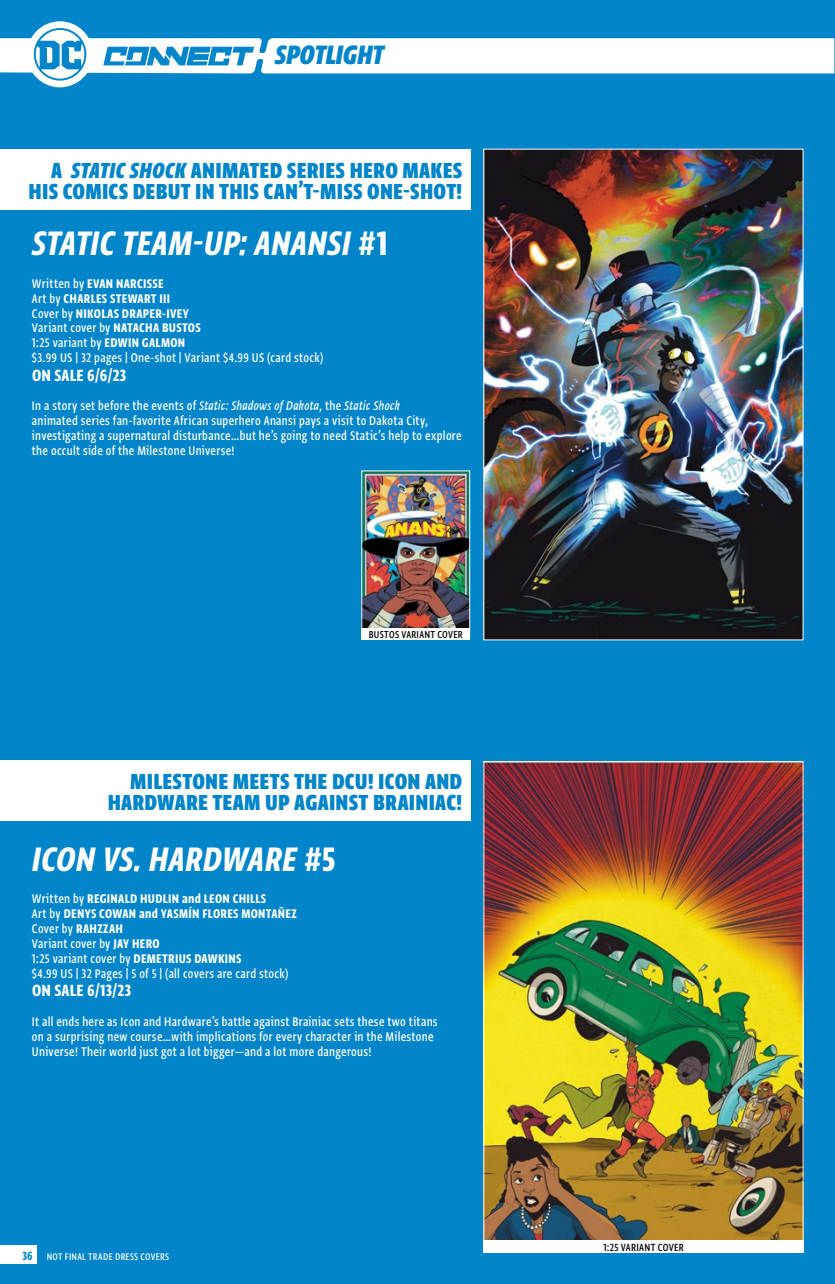
<style>
.page{position:relative;width:835px;height:1284px;background:#0085ca}
.page>*{position:absolute;margin:0;border:0;box-sizing:border-box;transform-origin:0 0}
.t1{font:40.25px "Greta Sans Cnd Std Bld Ita";letter-spacing:.005em;color:#fff}
.t2{font:31.5px "Greta Sans Cnd Std Hea Ita";letter-spacing:-.01em;color:#0085ca}
.t3{font:25.9px/21px "Greta Sans Cnd Std Hea";letter-spacing:.01em;color:#0085ca;text-align:right}
.t4{font:19.25px "Greta Sans Cnd Std Bld";letter-spacing:.01em;color:#fff}
.t5{font:500 14.88px/14.9px "Greta Sans Cnd Std";letter-spacing:.02em;color:#fff}
.t6{font:14.88px/14.9px "Greta Sans Cnd Std Bld";letter-spacing:.02em;color:#fff}
.t7{font:14.88px "Greta Sans Cnd Std Med Ita";letter-spacing:.02em;color:#fff}
.t8{font:14px "Greta Sans Cnd Std Bld";color:#0085ca}
.t9{font:500 12.25px "Greta Sans Cnd Std";letter-spacing:.025em;color:#000}
.t10{font:500 11.9px "Greta Sans Cnd Std";letter-spacing:.025em;color:#000}
.t11{font:500 11.38px "Greta Sans Cnd Std";letter-spacing:.025em;color:#fff}
.s1{font-family:"Greta Sans Cnd Std Hea Ita"}
.s2{font-family:"Greta Sans Cnd Std Bld"}
.s3{font-family:"Greta Sans Cnd Std";font-weight:500}
.s4{font-family:"Greta Sans Cnd Std Bld";font-weight:400}
</style>
<div class="page">
<div style="left:0;top:1245px;width:36px;height:19px;background:#fff"></div>
<div style="left:27px;top:21px;width:66px;height:66px;background:#fff;border-radius:50%"></div>
<svg style="left:0;top:28px;width:835px;height:53px"></svg>
<img style="left:485px;top:763px;width:316px;height:477px">
<img style="left:485px;top:151px;width:316px;height:487px">
<div style="left:483px;top:149px;width:320px;height:491px;border:1px solid #fff"></div>
<div style="left:0;top:760px;width:470px;height:60px;background:#fff"></div>
<div style="left:0;top:149px;width:470px;height:60px;background:#fff"></div>
<div style="left:484px;top:1240px;width:320px;height:12px;background:#fff"></div>
<img style="left:363px;top:472px;width:105px;height:156px">
<div style="left:361px;top:470px;width:109px;height:167px;border:1px solid #fff"></div>
<div style="left:361px;top:628px;width:109px;height:12px;background:#fff"></div>
<h2 class="t2" style="left:275px;top:36px;width:111px">SPOTLIGHT</h2>
<h3 class="t3" style="left:29px;top:159px;width:435px">A <span class="s1">STATIC SHOCK</span> ANIMATED SERIES HERO MAKES<br>HIS COMICS DEBUT IN THIS CAN’T-MISS ONE-SHOT!</h3>
<h1 class="t1" style="left:32px;top:220px;width:357px">STATIC TEAM-UP: ANANSI <span class="s2">#1</span></h1>
<p class="t6" style="left:32px;top:275px;width:158px"><span class="s3">Written by</span> EVAN NARCISSE<br><span class="s3">Art by</span> CHARLES STEWART III<br><span class="s3">Cover by</span> NIKOLAS DRAPER-IVEY</p>
<p class="t5" style="left:32px;top:320px;width:293px">Variant cover by <span class="s4">NATACHA BUSTOS<br></span>1:25 variant by <span class="s4">EDWIN GALMON<br></span>$3.99 US | 32 pages | One-shot | Variant $4.99 US (card stock)</p>
<p class="t4" style="left:32px;top:363px;width:96px">ON SALE 6/6/23</p>
<p class="t7" style="left:32px;top:397px;width:369px"><span class="s3">In a story set before the events of</span> Static: Shadows of Dakota<span class="s3">, the</span> Static Shock</p>
<p class="t5" style="left:32px;top:413px;width:431px">animated series fan-favorite African superhero Anansi pays a visit to Dakota City, investigating a supernatural disturbance…but he’s going to need Static’s help to explore the occult side of the Milestone Universe!</p>
<p class="t10" style="left:369px;top:628px;width:96px">BUSTOS VARIANT COVER</p>
<h3 class="t3" style="left:108px;top:770px;width:356px">MILESTONE MEETS THE DCU! ICON AND<br>HARDWARE TEAM UP AGAINST BRAINIAC!</h3>
<h1 class="t1" style="left:32px;top:835px;width:305px">ICON VS. HARDWARE <span class="s2">#5</span></h1>
<p class="t6" style="left:32px;top:891px;width:266px"><span class="s3">Written by</span> REGINALD HUDLIN and LEON CHILLS<br><span class="s3">Art by</span> DENYS COWAN and YASMÍN FLORES MONTAÑEZ</p>
<p class="t5" style="left:32px;top:920px;width:258px">Cover by <span class="s4">RAHZZAH<br></span>Variant cover by <span class="s4">JAY HERO<br></span>1:25 variant cover by <span class="s4">DEMETRIUS DAWKINS<br></span>$4.99 US | 32 Pages | 5 of 5 | (all covers are card stock)</p>
<p class="t4" style="left:32px;top:979px;width:101px">ON SALE 6/13/23</p>
<p class="t5" style="left:32px;top:1013px;width:407px">It all ends here as Icon and Hardware’s battle against Brainiac sets these two titans on a surprising new course…with implications for every character in the Milestone<br>Universe! Their world just got a lot bigger—and a lot more dangerous!</p>
<p class="t8" style="left:22px;top:1247px;width:12px">36</p>
<p class="t11" style="left:47px;top:1249px;width:124px">NOT FINAL TRADE DRESS COVERS</p>
<p class="t9" style="left:603px;top:1240px;width:82px">1:25 VARIANT COVER</p>
</div>
